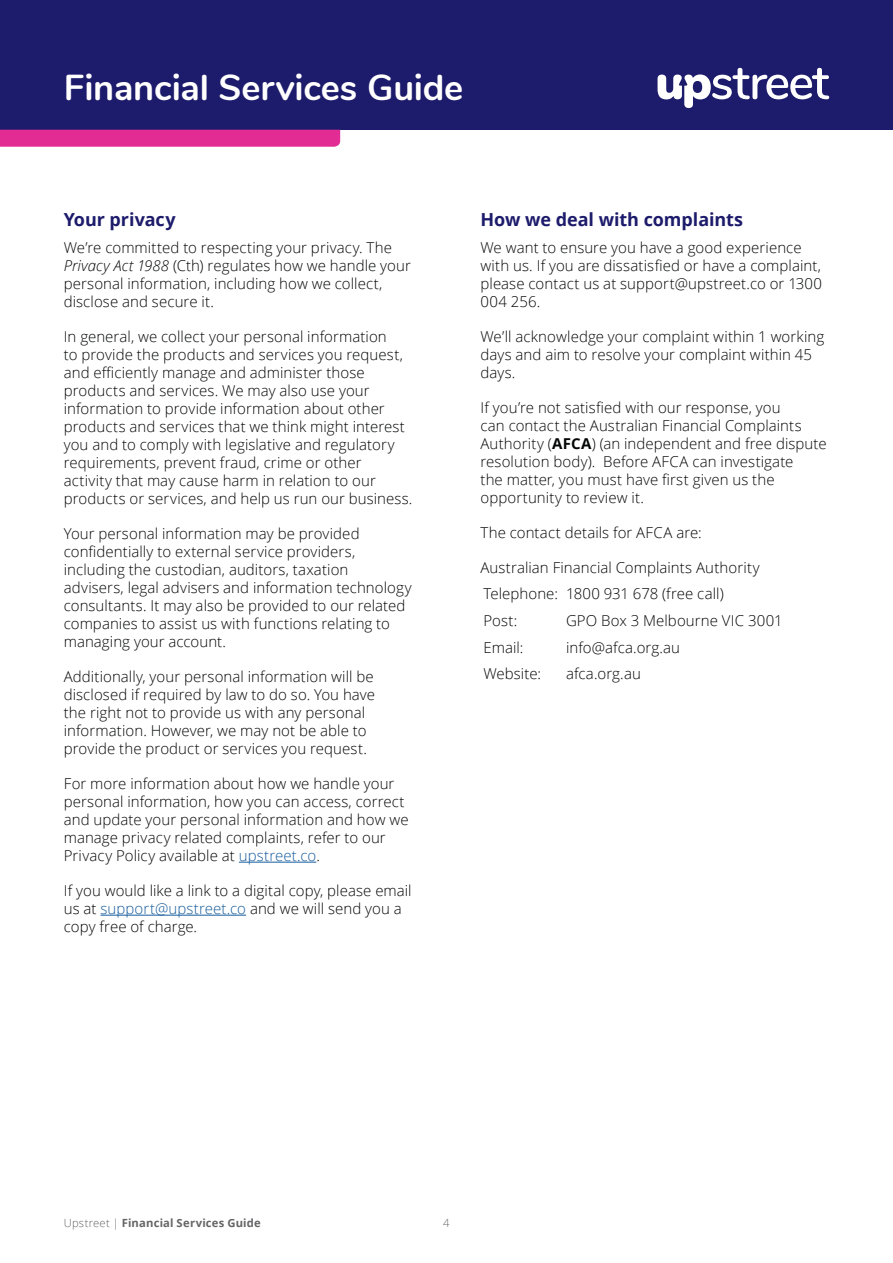
<style>
.page{position:relative;width:893px;height:1263px;background:#fff}
.page>*{position:absolute;margin:0;border:0;box-sizing:border-box;transform-origin:0 0}
.t1{font:700 36px "Nunito";letter-spacing:-.005em;color:#fff}
.t2{font:700 18px "Open Sans";letter-spacing:-.005em;color:#1d1b6b}
.t3{font:300 15px/18px "Open Sans";letter-spacing:.005em;color:#040605}
.t4{font:700 11.25px "Open Sans";letter-spacing:.015em;color:#656568}
.t5{font:300 11.25px "Open Sans";color:#656568}
.s1{font-style:italic}
.s2{color:#175d9e}
.s3{font-weight:700}
.s4{font-weight:300}
</style>
<div class="page">
<div style="left:0;top:0;width:893px;height:130px;background:#1d1b6b"></div>
<div style="left:0;top:130px;width:340px;height:17px;background:#e22c94"></div>
<svg style="left:657px;top:68px;width:172px;height:40px"></svg>
<hr style="left:239px;top:862px;width:77px;height:1px;background:#175d9e">
<hr style="left:101px;top:915px;width:145px;height:1px;background:#175d9e">
<h1 class="t1" style="left:64px;top:61px;width:401px">Financial Services Guide</h1>
<p class="t2" style="left:64px;top:207px;width:113px">Your privacy</p>
<p class="t3" style="left:64px;top:238px;width:349px">We’re committed to respecting your privacy. The <span class="s1">Privacy Act 1988</span> (Cth) regulates how we handle your personal information, including how we collect, disclose and secure it.</p>
<p class="t3" style="left:64px;top:327px;width:350px">In general, we collect your personal information<br>to provide the products and services you request, and efficiently manage and administer those products and services. We may also use your information to provide information about other products and services that we think might interest you and to comply with legislative and regulatory requirements, prevent fraud, crime or other activity that may cause harm in relation to our products or services, and help us run our business.</p>
<p class="t3" style="left:64px;top:524px;width:349px">Your personal information may be provided confidentially to external service providers, including the custodian, auditors, taxation advisers, legal advisers and information technology consultants. It may also be provided to our related companies to assist us with functions relating to managing your account.</p>
<p class="t3" style="left:64px;top:667px;width:313px">Additionally, your personal information will be disclosed if required by law to do so. You have the right not to provide us with any personal information. However, we may not be able to provide the product or services you request.</p>
<p class="t3" style="left:64px;top:774px;width:346px">For more information about how we handle your personal information, how you can access, correct and update your personal information and how we manage privacy related complaints, refer to our Privacy Policy available at <span class="s2">upstreet.co</span>.</p>
<p class="t3" style="left:64px;top:881px;width:349px">If you would like a link to a digital copy, please email us at <span class="s2">support@upstreet.co</span> and we will send you a copy free of charge.</p>
<p class="t2" style="left:480px;top:207px;width:264px">How we deal with complaints</p>
<p class="t3" style="left:480px;top:238px;width:343px">We want to ensure you have a good experience with us. If you are dissatisfied or have a complaint, please contact us at support@upstreet.co or 1300<br>004 256.</p>
<p class="t3" style="left:480px;top:327px;width:345px">We’ll acknowledge your complaint within 1 working days and aim to resolve your complaint within 45 days.</p>
<p class="t3" style="left:480px;top:398px;width:348px">If you’re not satisfied with our response, you<br>can contact the Australian Financial Complaints Authority (<span class="s3">AFCA</span>) (an independent and free dispute resolution body). Before AFCA can investigate<br>the matter, you must have first given us the opportunity to review it.</p>
<p class="t3" style="left:480px;top:523px;width:223px">The contact details for AFCA are:</p>
<p class="t3" style="left:480px;top:554px;width:281px;line-height:26.5px">Australian Financial Complaints Authority<br>Telephone: 1800 931 678 (free call)<br>Post:</p>
<p class="t3" style="left:566px;top:611px;width:218px">GPO Box 3 Melbourne VIC 3001</p>
<p class="t3" style="left:483px;top:638px;width:41px">Email:</p>
<p class="t3" style="left:566px;top:638px;width:116px">info@afca.org.au</p>
<p class="t3" style="left:483px;top:664px;width:59px">Website:</p>
<p class="t3" style="left:566px;top:664px;width:76px">afca.org.au</p>
<p class="t4" style="left:64px;top:1215px;width:199px"><span class="s4">Upstreet |</span> Financial Services Guide</p>
<p class="t5" style="left:443px;top:1215px;width:8px">4</p>
</div>
